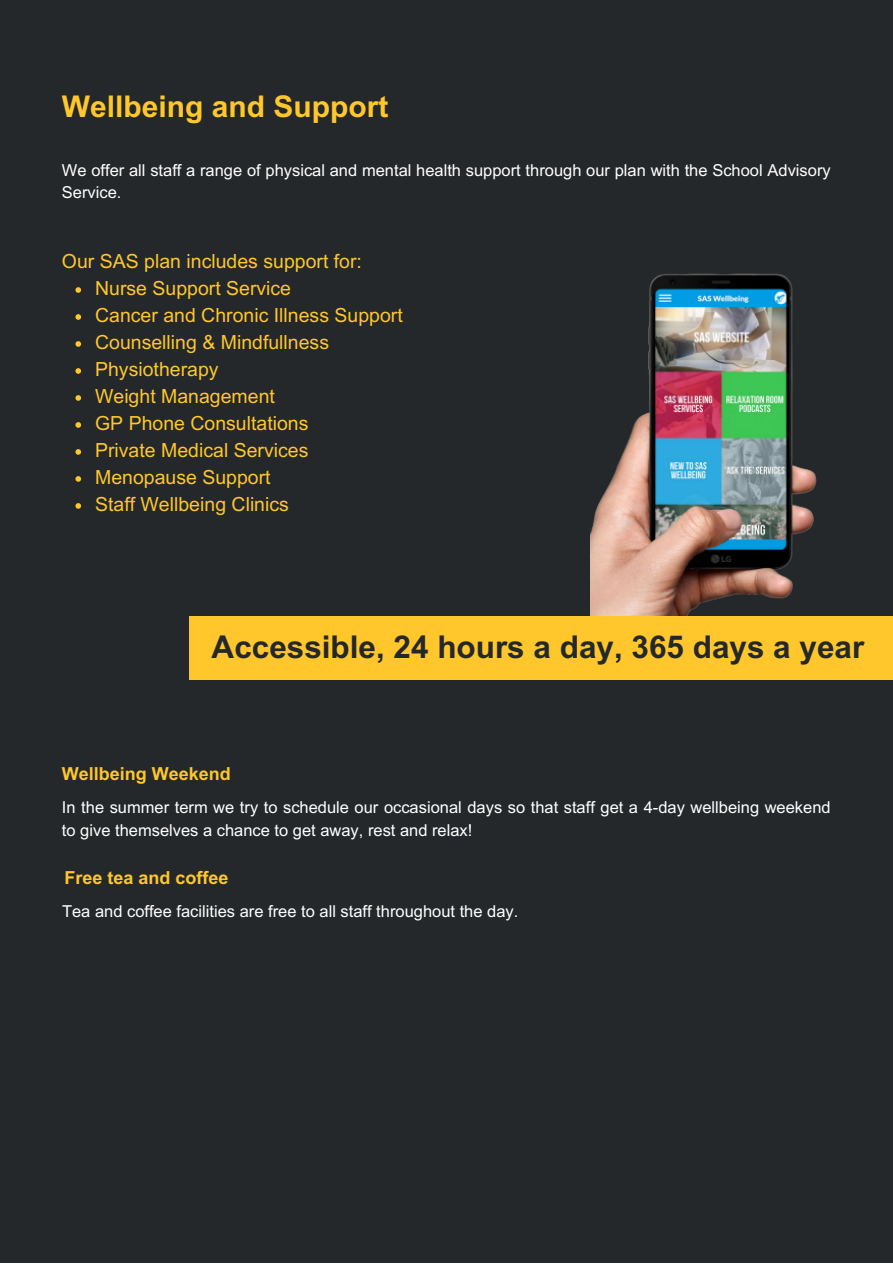
<style>
.page{position:relative;width:893px;height:1264px;background:#fff}
.page>*{position:absolute;margin:0;border:0;box-sizing:border-box;transform-origin:0 0}
.t1{font:700 31.5px "Arial";color:#25282a}
.t2{font:700 30px "Arial";color:#ffc72c}
.t3{font:19.5px "Arial";color:#ffc72c}
.t4{font:700 18px "Arial";color:#ffc72c}
.t5{font:16.5px/22.5px "Arial";color:#fff}
</style>
<div class="page">
<div style="left:0;top:0;width:892px;height:1262px;background:#25282a"></div>
<img style="left:590px;top:273px;width:227px;height:343px">
<div style="left:189px;top:616px;width:703px;height:63px;background:#ffc72c"></div>
<svg style="left:75px;top:287px;width:6px;height:6px"></svg>
<svg style="left:75px;top:314px;width:6px;height:6px"></svg>
<svg style="left:75px;top:341px;width:6px;height:6px"></svg>
<svg style="left:75px;top:368px;width:6px;height:6px"></svg>
<svg style="left:75px;top:395px;width:6px;height:6px"></svg>
<svg style="left:75px;top:422px;width:6px;height:6px"></svg>
<svg style="left:75px;top:449px;width:6px;height:6px"></svg>
<svg style="left:75px;top:476px;width:6px;height:6px"></svg>
<svg style="left:75px;top:503px;width:6px;height:5px"></svg>
<p class="t2" style="left:62px;top:89px;width:328px">Wellbeing and Support</p>
<p class="t5" style="left:62px;top:159px;width:770px">We offer all staff a range of physical and mental health support through our plan with the School Advisory<br>Service.</p>
<p class="t3" style="left:62px;top:250px;width:301px">Our SAS plan includes support for:</p>
<p class="t3" style="left:95px;top:277px;width:197px">Nurse Support Service</p>
<p class="t3" style="left:95px;top:304px;width:309px">Cancer and Chronic Illness Support</p>
<p class="t3" style="left:95px;top:331px;width:235px">Counselling &amp; Mindfullness</p>
<p class="t3" style="left:95px;top:358px;width:125px">Physiotherapy</p>
<p class="t3" style="left:95px;top:385px;width:181px">Weight Management</p>
<p class="t3" style="left:95px;top:412px;width:215px">GP Phone Consultations</p>
<p class="t3" style="left:95px;top:439px;width:215px">Private Medical Services</p>
<p class="t3" style="left:95px;top:466px;width:177px">Menopause Support</p>
<p class="t3" style="left:95px;top:493px;width:195px">Staff Wellbeing Clinics</p>
<p class="t1" style="left:212px;top:630px;width:654px">Accessible, 24 hours a day, 365 days a year</p>
<p class="t4" style="left:62px;top:764px;width:170px">Wellbeing Weekend</p>
<p class="t5" style="left:62px;top:796px;width:770px">In the summer term we try to schedule our occasional days so that staff get a 4-day wellbeing weekend to give themselves a chance to get away, rest and relax!</p>
<p class="t4" style="left:64px;top:867px;width:165px">Free tea and coffee</p>
<p class="t5" style="left:62px;top:899px;width:458px">Tea and coffee facilities are free to all staff throughout the day.</p>
</div>
